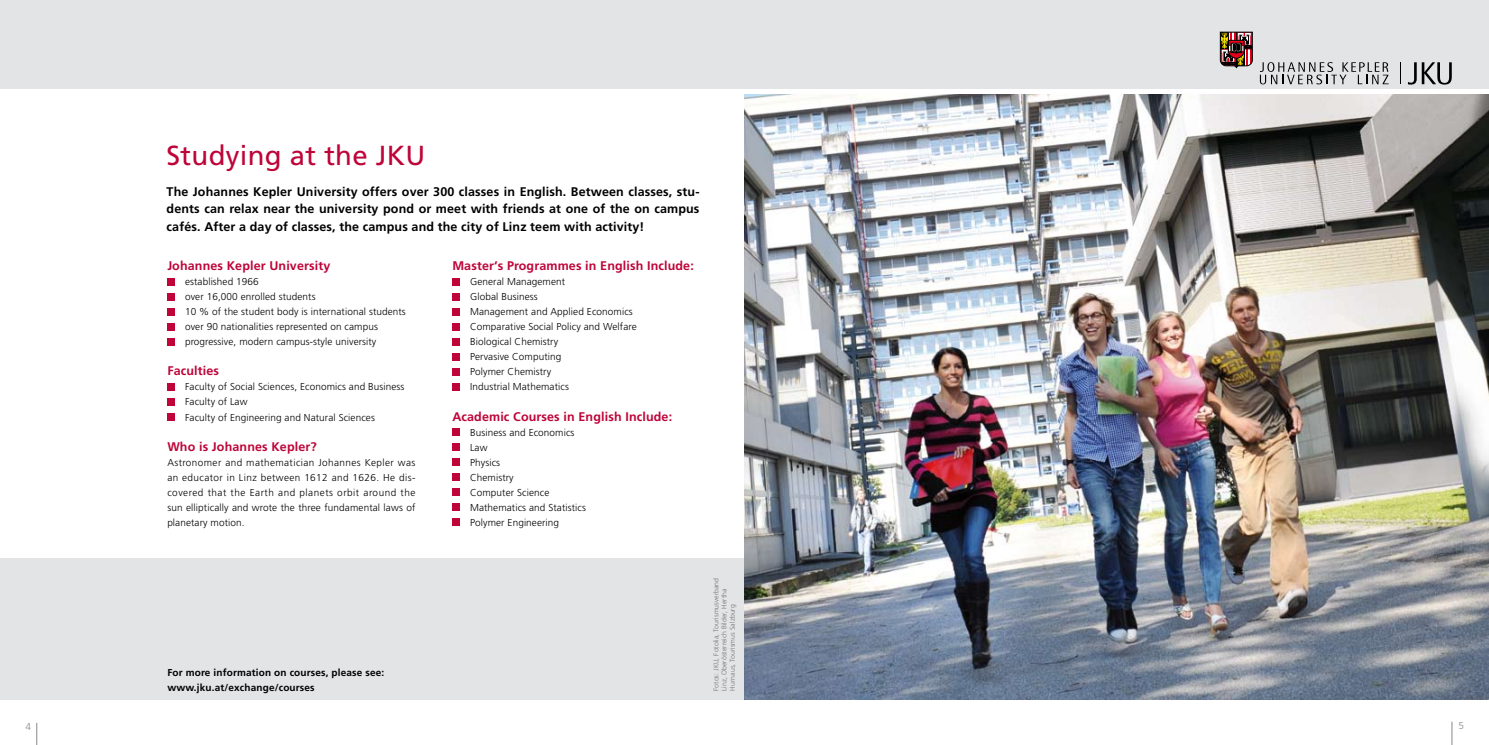
<style>
.page{position:relative;width:1489px;height:745px;background:#fff}
.page>*{position:absolute;margin:0;border:0;box-sizing:border-box;transform-origin:0 0}
.t1{font:27.5px "Frutiger";letter-spacing:.01em;color:#be0438}
.t2{font:700 12.5px/17.5px "Frutiger";letter-spacing:.01em;color:#000;text-align:justify}
.t3{font:700 12.5px "Frutiger";letter-spacing:.01em;color:#be0438}
.t4{font:300 10px/15px "Frutiger";letter-spacing:.01em;color:#000}
.t5{font:700 10px/15px "Frutiger";letter-spacing:.015em;color:#000}
.t6{font:300 10px "Frutiger";color:#87888a}
.t7{font:300 6.88px/8.1px "Frutiger";letter-spacing:.01em;color:#707173}
</style>
<div class="page">
<svg style="left:37px;top:723px;width:1px;height:21px"></svg>
<div style="left:0;top:558px;width:1488px;height:141px;background:#e3e4e5"></div>
<img style="left:744px;top:94px;width:744px;height:605px">
<div style="left:167px;top:277px;width:8px;height:8px;background:#be0438"></div>
<div style="left:167px;top:292px;width:8px;height:8px;background:#be0438"></div>
<div style="left:167px;top:307px;width:8px;height:8px;background:#be0438"></div>
<div style="left:167px;top:322px;width:8px;height:8px;background:#be0438"></div>
<div style="left:167px;top:337px;width:8px;height:8px;background:#be0438"></div>
<div style="left:167px;top:382px;width:8px;height:8px;background:#be0438"></div>
<div style="left:167px;top:397px;width:8px;height:8px;background:#be0438"></div>
<div style="left:167px;top:412px;width:8px;height:8px;background:#be0438"></div>
<div style="left:0;top:0;width:1488px;height:89px;background:#e3e4e5"></div>
<svg style="left:1219px;top:32px;width:33px;height:36px"></svg>
<svg style="left:1400px;top:62px;width:1px;height:22px"></svg>
<svg style="left:1408px;top:62px;width:43px;height:22px"></svg>
<svg style="left:1259px;top:62px;width:129px;height:22px"></svg>
<svg style="left:1451px;top:721px;width:1px;height:23px"></svg>
<div style="left:452px;top:277px;width:8px;height:8px;background:#be0438"></div>
<div style="left:452px;top:292px;width:8px;height:8px;background:#be0438"></div>
<div style="left:452px;top:307px;width:8px;height:8px;background:#be0438"></div>
<div style="left:452px;top:322px;width:8px;height:8px;background:#be0438"></div>
<div style="left:452px;top:337px;width:8px;height:8px;background:#be0438"></div>
<div style="left:452px;top:352px;width:8px;height:8px;background:#be0438"></div>
<div style="left:452px;top:367px;width:8px;height:8px;background:#be0438"></div>
<div style="left:452px;top:382px;width:8px;height:8px;background:#be0438"></div>
<div style="left:452px;top:427px;width:8px;height:8px;background:#be0438"></div>
<div style="left:452px;top:442px;width:8px;height:8px;background:#be0438"></div>
<div style="left:452px;top:457px;width:8px;height:8px;background:#be0438"></div>
<div style="left:452px;top:472px;width:8px;height:8px;background:#be0438"></div>
<div style="left:452px;top:487px;width:8px;height:8px;background:#be0438"></div>
<div style="left:452px;top:502px;width:8px;height:8px;background:#be0438"></div>
<div style="left:452px;top:517px;width:8px;height:8px;background:#be0438"></div>
<p class="t6" style="left:25px;top:720px;width:7px">4</p>
<h1 class="t1" style="left:167px;top:139px;width:260px">Studying at the JKU</h1>
<p class="t2" style="left:167px;top:182px;width:534px">The Johannes Kepler University offers over 300 classes in English. Between classes, stu&shy;dents can relax near the university pond or meet with friends at one of the on campus cafés. After a day of classes, the campus and the city of Linz teem with activity!</p>
<p class="t3" style="left:167px;top:258px;width:164px">Johannes Kepler University</p>
<p class="t4" style="left:185px;top:274px;width:222px">established 1966<br>over 16,000 enrolled students<br>10 % of the student body is international students over 90 nationalities represented on campus progressive, modern campus-style university</p>
<p class="t3" style="left:167px;top:363px;width:53px">Faculties</p>
<p class="t4" style="left:185px;top:379px;width:221px">Faculty of Social Sciences, Economics and Business<br>Faculty of Law<br>Faculty of Engineering and Natural Sciences</p>
<p class="t3" style="left:167px;top:438px;width:151px">Who is Johannes Kepler?</p>
<p class="t4" style="left:167px;top:454px;width:250px;text-align:justify">Astronomer and mathematician Johannes Kepler was an educator in Linz between 1612 and 1626. He dis&shy;covered that the Earth and planets orbit around the sun elliptically and wrote the three fundamental laws of planetary motion.</p>
<p class="t3" style="left:452px;top:258px;width:243px">Master‘s Programmes in English Include:</p>
<p class="t4" style="left:470px;top:274px;width:168px">General Management<br>Global Business<br>Management and Applied Economics<br>Comparative Social Policy and Welfare<br>Biological Chemistry<br>Pervasive Computing<br>Polymer Chemistry<br>Industrial Mathematics</p>
<p class="t3" style="left:452px;top:408px;width:221px">Academic Courses in English Include:</p>
<p class="t4" style="left:470px;top:424px;width:117px">Business and Economics<br>Law<br>Physics<br>Chemistry<br>Computer Science<br>Mathematics and Statistics<br>Polymer Engineering</p>
<p class="t5" style="left:167px;top:664px;width:218px">For more information on courses, please see: www.jku.at/exchange/courses</p>
<p class="t7" style="left:712px;top:690px;width:114px;rotate:-90deg">Fotos: JKU, Fotolia, Tourismusverband<br>Linz, Oberösterreich Bilder, Hertha<br>Hurnaus, Tourismus Salzburg</p>
<p class="t6" style="left:1458px;top:719px;width:7px">5</p>
</div>
